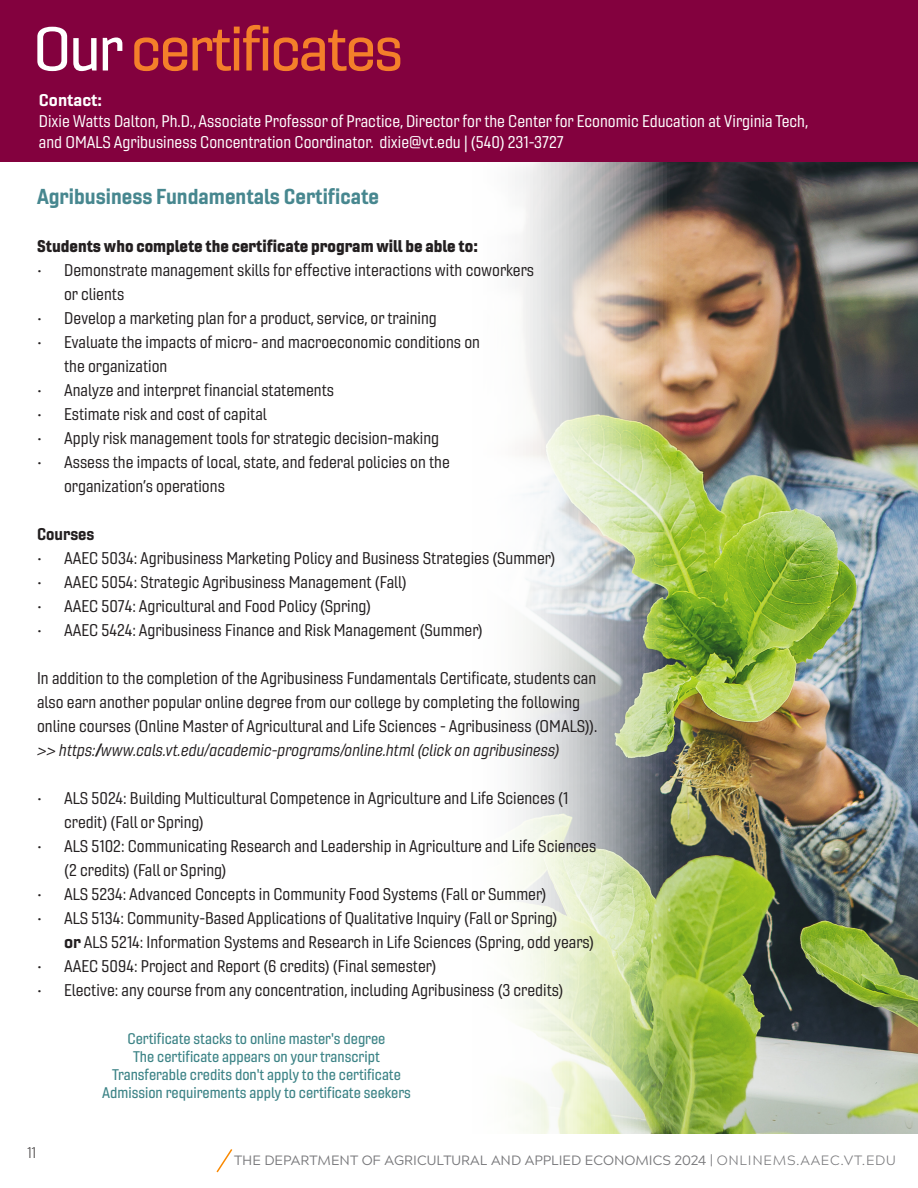
<style>
.page{position:relative;width:918px;height:1188px;background:#fff}
.page>*{position:absolute;margin:0;border:0;box-sizing:border-box;transform-origin:0 0}
.heading{font:500 expanded 60px "Gineso";letter-spacing:-.04em;color:#f47f2a}
.Body_01_-_Left{font:21px "Gineso Nor Bol";color:#47878f}
.Body_01_-_Left-2{font:16.5px/24px "Gineso Nor Reg";color:#231f20}
.Body_01_-_Left-3{font:16.5px/21px "Gineso Nor Reg";color:#fff}
.Body_01_-_Left-4{font:16.5px "Gineso Nor Bla";color:#231f20}
.Body_01_-_Left-5{font:700 expanded 16.5px "Gineso";color:#fff}
.Body_01_-_Left-6{font:16.5px "Gineso Nor Bol";color:#231f20}
.Body_01_-_Left-7{font:15px "Gineso Nor Med";color:#3c8386}
.t1{font:15px "Gineso Nor Lig";color:#231f20}
.t2{font:13.5px "Acherus Grotesque";color:#77777a}
.s1{color:#fff}
.s2{font-family:"Gineso Nor Reg It"}
.s3{font-family:"Gineso";font-weight:700;font-stretch:expanded}
.s4{font-weight:300}
</style>
<div class="page">
<div style="left:0;top:0;width:918px;height:162px;background:#83013e"></div>
<svg style="left:216px;top:1149px;width:17px;height:24px"></svg>
<img style="left:515px;top:162px;width:403px;height:972px">
<p class="heading" style="left:33px;top:12px;width:372px"><span class="s1">Our</span>certificates</p>
<p class="Body_01_-_Left-5" style="left:39px;top:90px;width:65px">Contact:</p>
<p class="Body_01_-_Left-3" style="left:39px;top:111px;width:771px">Dixie Watts Dalton, Ph.D., Associate Professor of Practice, Director for the Center for Economic Education at Virginia Tech, and OMALS Agribusiness Concentration Coordinator. dixie@vt.edu | (540) 231-3727</p>
<p class="Body_01_-_Left" style="left:37px;top:183px;width:343px">Agribusiness Fundamentals Certificate</p>
<p class="Body_01_-_Left-4" style="left:37px;top:235px;width:442px">Students who complete the certificate program will be able to:</p>
<p class="Body_01_-_Left-2" style="left:64px;top:258px;width:472px;text-indent:-27px">• Demonstrate management skills for effective interactions with coworkers or clients</p>
<p class="Body_01_-_Left-2" style="left:37px;top:306px;width:401px">• Develop a marketing plan for a product, service, or training</p>
<p class="Body_01_-_Left-2" style="left:64px;top:330px;width:417px;text-indent:-27px">• Evaluate the impacts of micro- and macroeconomic conditions on the organization</p>
<p class="Body_01_-_Left-2" style="left:37px;top:378px;width:298px">• Analyze and interpret financial statements</p>
<p class="Body_01_-_Left-2" style="left:37px;top:402px;width:231px">• Estimate risk and cost of capital</p>
<p class="Body_01_-_Left-2" style="left:37px;top:426px;width:404px">• Apply risk management tools for strategic decision-making</p>
<p class="Body_01_-_Left-2" style="left:64px;top:450px;width:387px;text-indent:-27px">• Assess the impacts of local, state, and federal policies on the organization’s operations</p>
<p class="Body_01_-_Left-6" style="left:37px;top:524px;width:59px">Courses</p>
<p class="Body_01_-_Left-2" style="left:37px;top:546px;width:520px">• AAEC 5034: Agribusiness Marketing Policy and Business Strategies (Summer)</p>
<p class="Body_01_-_Left-2" style="left:37px;top:570px;width:371px">• AAEC 5054: Strategic Agribusiness Management (Fall)</p>
<p class="Body_01_-_Left-2" style="left:37px;top:594px;width:335px">• AAEC 5074: Agricultural and Food Policy (Spring)</p>
<p class="Body_01_-_Left-2" style="left:37px;top:618px;width:447px">• AAEC 5424: Agribusiness Finance and Risk Management (Summer)</p>
<p class="Body_01_-_Left-2" style="left:37px;top:666px;width:562px">In addition to the completion of the Agribusiness Fundamentals Certificate, students can also earn another popular online degree from our college by completing the following online courses (Online Master of Agricultural and Life Sciences - Agribusiness (OMALS)). <span class="s2">&gt;&gt; https:/www.cals.vt.edu/academic-programs/online.html (click on agribusiness)</span></p>
<p class="Body_01_-_Left-2" style="left:64px;top:786px;width:506px;text-indent:-27px">• ALS 5024: Building Multicultural Competence in Agriculture and Life Sciences (1 credit) (Fall or Spring)</p>
<p class="Body_01_-_Left-2" style="left:64px;top:834px;width:534px;text-indent:-27px">• ALS 5102: Communicating Research and Leadership in Agriculture and Life Sciences (2 credits) (Fall or Spring)</p>
<p class="Body_01_-_Left-2" style="left:37px;top:882px;width:511px">• ALS 5234: Advanced Concepts in Community Food Systems (Fall or Summer)</p>
<p class="Body_01_-_Left-2" style="left:64px;top:906px;width:532px;text-indent:-27px">• ALS 5134: Community-Based Applications of Qualitative Inquiry (Fall or Spring)<br><span class="s3">or</span> ALS 5214: Information Systems and Research in Life Sciences (Spring, odd years)</p>
<p class="Body_01_-_Left-2" style="left:37px;top:954px;width:401px">• AAEC 5094: Project and Report (6 credits) (Final semester)</p>
<p class="Body_01_-_Left-2" style="left:37px;top:978px;width:528px">• Elective: any course from any concentration, including Agribusiness (3 credits)</p>
<p class="t1" style="left:27px;top:1144px;width:10px">11</p>
<p class="Body_01_-_Left-7" style="left:128px;top:1029px;width:259px">Certificate stacks to online master's degree</p>
<p class="Body_01_-_Left-7" style="left:133px;top:1047px;width:248px">The certificate appears on your transcript</p>
<p class="Body_01_-_Left-7" style="left:112px;top:1065px;width:290px">Transferable credits don't apply to the certificate</p>
<p class="Body_01_-_Left-7" style="left:102px;top:1083px;width:310px">Admission requirements apply to certificate seekers</p>
<p class="t2" style="left:234px;top:1149px;width:663px">THE DEPARTMENT OF AGRICULTURAL AND APPLIED ECONOMICS 2024 | <span class="s4">ONLINEMS.AAEC.VT.EDU</span></p>
</div>
